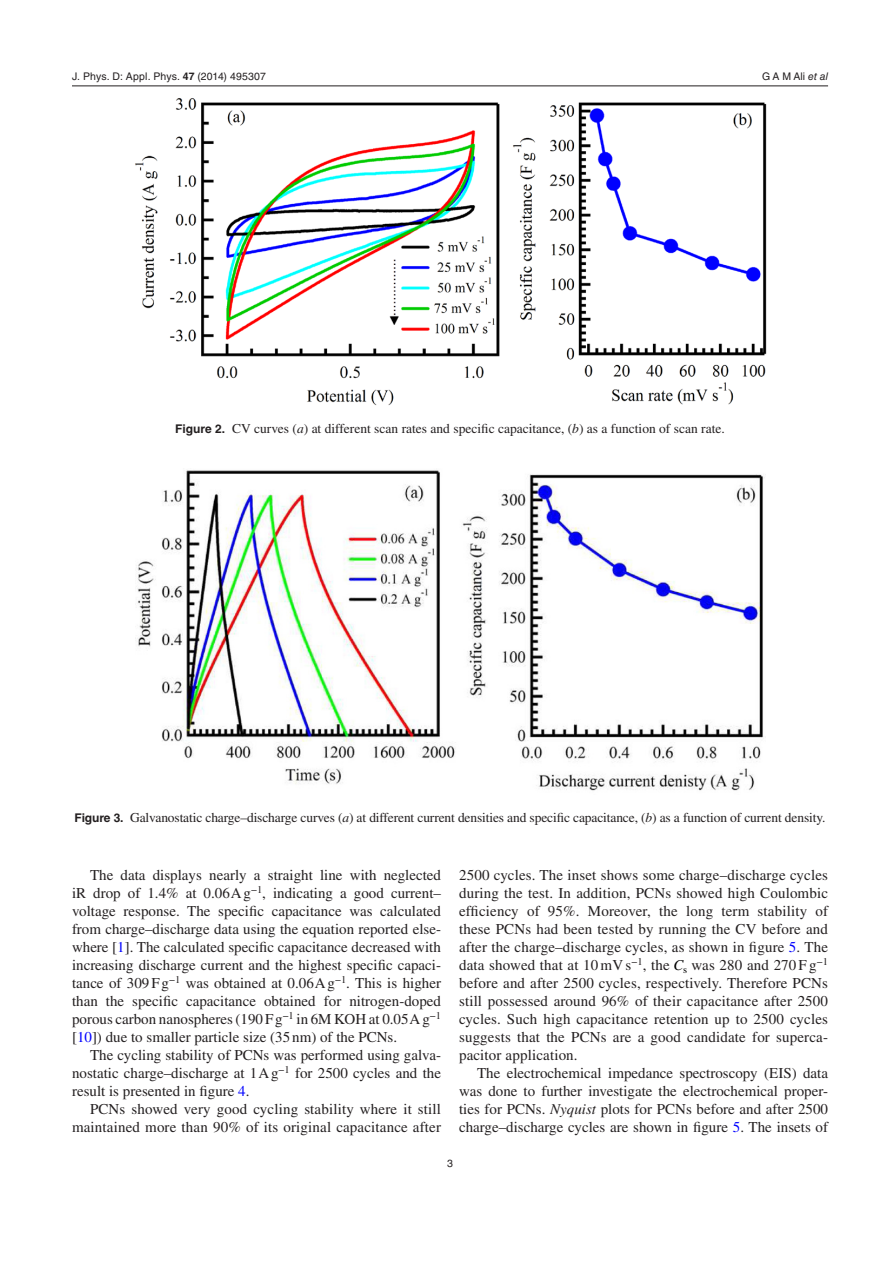
<style>
.page{position:relative;width:893px;height:1263px;background:#fff}
.page>*{position:absolute;margin:0;border:0;box-sizing:border-box;transform-origin:0 0}
.t1{font:15px/18px "Times LT Std";letter-spacing:.01em;color:#231f20;text-align:justify}
.t2{font:13.5px "Times LT Std";letter-spacing:-.01em;color:#231f20}
.t3{font:10.5px "Helvetica LT Std";letter-spacing:.01em;color:#231f20}
.s1{font-family:"Helvetica";font-weight:700}
.s2{font-family:"Helvetica"}
.s3{font-style:italic}
.s4{font-family:"Helvetica LT Std";font-weight:700;font-size:12px}
.s5{color:#00f}
.s6{font-style:italic;color:#000}
</style>
<div class="page">
<hr style="left:72px;top:86px;width:756px;height:1px;background:#231f20">
<img style="left:135px;top:98px;width:631px;height:307px">
<img style="left:135px;top:470px;width:630px;height:321px">
<p class="t3" style="left:72px;top:70px;width:195px">J. Phys. D: Appl. Phys. <span class="s1">47</span> (<span class="s2">2014</span>) 495307</p>
<p class="t3" style="left:762px;top:70px;width:68px">G A M Ali <span class="s3">et al</span></p>
<p class="t2" style="left:175px;top:421px;width:551px"><span class="s4">Figure 2.</span> CV curves (<span class="s3">a</span>) at different scan rates and specific capacitance, (<span class="s3">b</span>) as a function of scan rate.</p>
<p class="t2" style="left:75px;top:810px;width:752px"><span class="s4">Figure 3.</span> Galvanostatic charge–discharge curves (<span class="s3">a</span>) at different current densities and specific capacitance, (<span class="s3">b</span>) as a function of current density.</p>
<p class="t1" style="left:72px;top:866px;width:371px;text-indent:18px">The data displays nearly a straight line with neglected iR drop of 1.4% at 0.06Ag<sup>−1</sup>, indicating a good current– voltage response. The specific capacitance was calculated from charge–discharge data using the equation reported else&shy;where [<span class="s5">1</span>]. The calculated specific capacitance decreased with increasing discharge current and the highest specific capaci&shy;tance of 309Fg<sup>−1</sup> was obtained at 0.06Ag<sup>−1</sup>. This is higher than the specific capacitance obtained for nitrogen-doped porous carbon nanospheres (190Fg<sup>−1</sup> in 6M KOH at 0.05Ag<sup>−1 </sup>[<span class="s5">10</span>]) due to smaller particle size (35nm) of the PCNs.</p>
<p class="t1" style="left:72px;top:1046px;width:370px;text-indent:18px">The cycling stability of PCNs was performed using galva&shy;nostatic charge–discharge at 1Ag<sup>−1</sup> for 2500 cycles and the result is presented in figure <span class="s5">4</span>.</p>
<p class="t1" style="left:72px;top:1100px;width:371px;text-align:right">PCNs showed very good cycling stability where it still maintained more than 90% of its original capacitance after</p>
<p class="t1" style="left:459px;top:866px;width:371px">2500 cycles. The inset shows some charge–discharge cycles during the test. In addition, PCNs showed high Coulombic efficiency of 95%. Moreover, the long term stability of these PCNs had been tested by running the CV before and after the charge–discharge cycles, as shown in figure <span class="s5">5</span>. The data showed that at 10mV s<sup>−1</sup>, the <span class="s6">C</span><sub>s</sub> was 280 and 270 F g<sup>−1 </sup>before and after 2500 cycles, respectively. Therefore PCNs still possessed around 96% of their capacitance after 2500 cycles. Such high capacitance retention up to 2500 cycles suggests that the PCNs are a good candidate for superca&shy;pacitor application.</p>
<p class="t1" style="left:459px;top:1064px;width:371px;text-indent:18px">The electrochemical impedance spectroscopy (EIS) data was done to further investigate the electrochemical proper&shy;ties for PCNs. <span class="s3">Nyquist</span> plots for PCNs before and after 2500 charge–discharge cycles are shown in figure <span class="s5">5</span>. The insets of</p>
<p class="t3" style="left:447px;top:1157px;width:7px">3</p>
</div>
